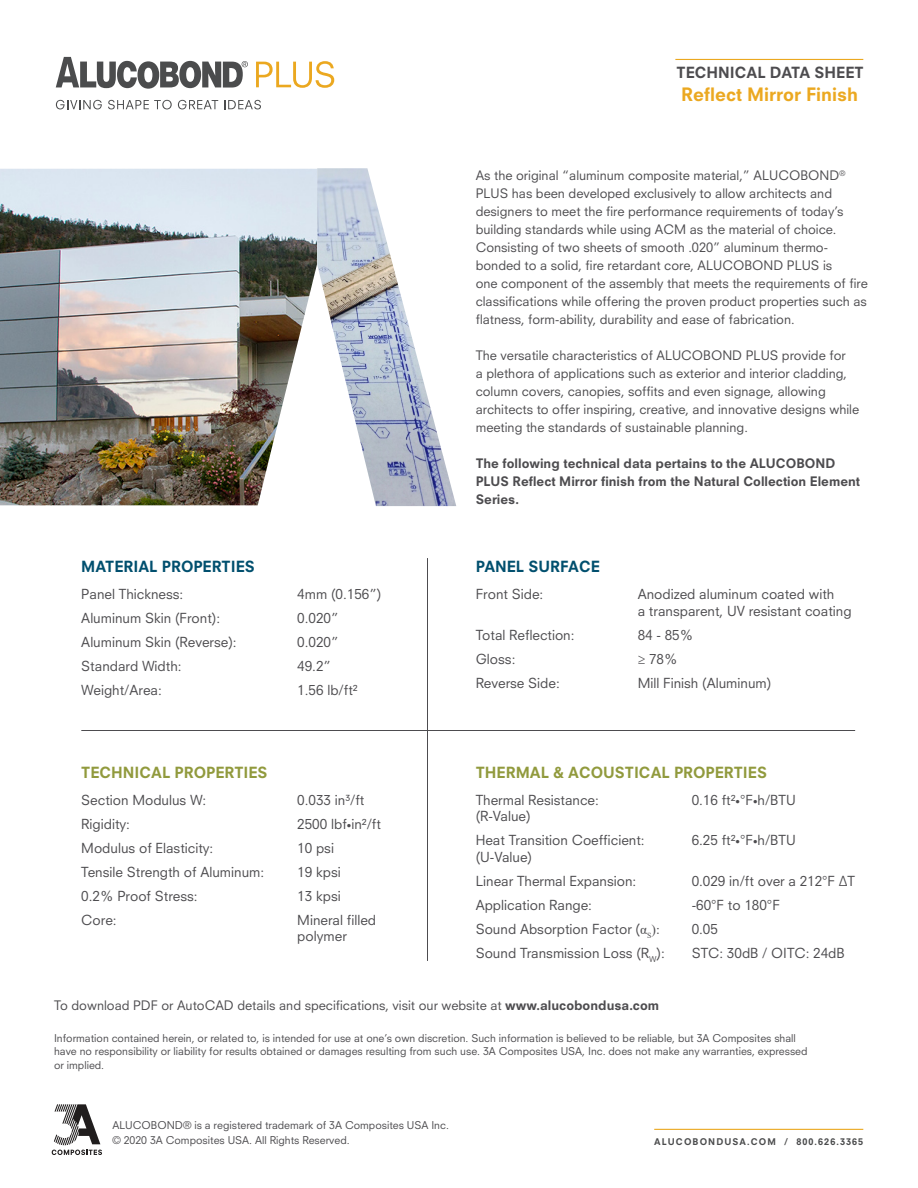
<style>
.page{position:relative;width:918px;height:1188px;background:#fff}
.page>*{position:absolute;margin:0;border:0;box-sizing:border-box;transform-origin:0 0}
.t1{font:800 18px "Neuzeit SLT Std";color:#eba820}
.t2{font:800 15px "Neuzeit SLT Std";color:#919a3d}
.t3{font:800 15px "Neuzeit SLT Std";color:#014f6e}
.t4{font:800 15px "Neuzeit SLT Std";color:#4d4c4f}
.t5{font:13.5px "Neuzeit SLT Std";color:#4d4c4f}
.t6{font:12.75px/18px "Neuzeit SLT Std";color:#4d4c4f}
.t7{font:800 12.75px/18px "Neuzeit SLT Std";color:#4d4c4f}
.t8{font:10.5px/13.5px "Neuzeit SLT Std";color:#4d4c4f}
.t9{font:800 9px "Neuzeit SLT Std";letter-spacing:.12em;color:#4b4c4d}
.s1{font-size:9px}
.s2{font-family:"Times New Roman"}
.s3{font-weight:800}
</style>
<div class="page">
<svg style="left:52px;top:1104px;width:50px;height:51px"></svg>
<svg style="left:56px;top:57px;width:192px;height:32px"></svg>
<svg style="left:256px;top:61px;width:78px;height:27px"></svg>
<svg style="left:56px;top:100px;width:46px;height:9px"></svg>
<svg style="left:108px;top:100px;width:64px;height:9px"></svg>
<svg style="left:178px;top:100px;width:40px;height:9px"></svg>
<svg style="left:224px;top:100px;width:37px;height:9px"></svg>
<hr style="left:675px;top:59px;width:188px;height:1px;background:#eba820">
<hr style="left:654px;top:1129px;width:209px;height:1px;background:#eba820">
<img style="left:0;top:168px;width:456px;height:338px">
<hr style="left:81px;top:730px;width:774px;height:1px;background:#4d4c4f">
<hr style="left:427px;top:558px;width:1px;height:403px;background:#4d4c4f">
<p class="t4" style="left:677px;top:63px;width:189px">TECHNICAL DATA SHEET</p>
<p class="t1" style="left:681px;top:83px;width:178px">Reflect Mirror Finish</p>
<p class="t6" style="left:476px;top:166px;width:394px">As the original “aluminum composite material,” ALUCOBOND<sup>® </sup>PLUS has been developed exclusively to allow architects and designers to meet the fire performance requirements of today’s building standards while using ACM as the material of choice.<br>Consisting of two sheets of smooth .020” aluminum thermo&shy;bonded to a solid, fire retardant core, ALUCOBOND PLUS is<br>one component of the assembly that meets the requirements of fire classifications while offering the proven product properties such as flatness, form-ability, durability and ease of fabrication.</p>
<p class="t6" style="left:476px;top:346px;width:373px;text-align:justify">The versatile characteristics of ALUCOBOND PLUS provide for a plethora of applications such as exterior and interior cladding, column covers, canopies, soffits and even signage, allowing</p>
<p class="t6" style="left:476px;top:400px;width:385px">architects to offer inspiring, creative, and innovative designs while meeting the standards of sustainable planning.</p>
<p class="t7" style="left:476px;top:454px;width:386px">The following technical data pertains to the ALUCOBOND<br>PLUS Reflect Mirror finish from the Natural Collection Element<br>Series.</p>
<p class="t3" style="left:81px;top:557px;width:175px">MATERIAL PROPERTIES</p>
<p class="t3" style="left:476px;top:557px;width:126px">PANEL SURFACE</p>
<p class="t5" style="left:81px;top:586px;width:104px">Panel Thickness:</p>
<p class="t5" style="left:297px;top:586px;width:86px">4mm (0.156”)</p>
<p class="t5" style="left:81px;top:610px;width:140px">Aluminum Skin (Front):</p>
<p class="t5" style="left:297px;top:610px;width:43px">0.020”</p>
<p class="t5" style="left:81px;top:634px;width:157px">Aluminum Skin (Reverse):</p>
<p class="t5" style="left:297px;top:634px;width:43px">0.020”</p>
<p class="t5" style="left:81px;top:658px;width:102px">Standard Width:</p>
<p class="t5" style="left:297px;top:658px;width:35px">49.2”</p>
<p class="t5" style="left:81px;top:682px;width:82px">Weight/Area:</p>
<p class="t5" style="left:297px;top:682px;width:62px">1.56 lb/ft²</p>
<p class="t5" style="left:476px;top:586px;width:69px">Front Side:</p>
<p class="t5" style="left:638px;top:586px;width:198px">Anodized aluminum coated with</p>
<p class="t5" style="left:638px;top:603px;width:215px">a transparent, UV resistant coating</p>
<p class="t5" style="left:476px;top:627px;width:100px">Total Reflection:</p>
<p class="t5" style="left:638px;top:627px;width:57px">84 - 85%</p>
<p class="t5" style="left:476px;top:651px;width:41px">Gloss:</p>
<p class="t5" style="left:638px;top:651px;width:41px">≥ 78%</p>
<p class="t5" style="left:476px;top:675px;width:86px">Reverse Side:</p>
<p class="t5" style="left:638px;top:675px;width:135px">Mill Finish (Aluminum)</p>
<p class="t2" style="left:81px;top:763px;width:188px">TECHNICAL PROPERTIES</p>
<p class="t2" style="left:476px;top:763px;width:293px">THERMAL &amp; ACOUSTICAL PROPERTIES</p>
<p class="t5" style="left:81px;top:792px;width:127px">Section Modulus W:</p>
<p class="t5" style="left:297px;top:792px;width:69px">0.033 in³/ft</p>
<p class="t5" style="left:81px;top:816px;width:50px">Rigidity:</p>
<p class="t5" style="left:297px;top:816px;width:85px">2500 lbf<span class="s1">•</span>in²/ft</p>
<p class="t5" style="left:81px;top:840px;width:134px">Modulus of Elasticity:</p>
<p class="t5" style="left:297px;top:840px;width:38px">10 psi</p>
<p class="t5" style="left:81px;top:864px;width:184px">Tensile Strength of Aluminum:</p>
<p class="t5" style="left:297px;top:864px;width:45px">19 kpsi</p>
<p class="t5" style="left:81px;top:888px;width:118px">0.2% Proof Stress:</p>
<p class="t5" style="left:297px;top:888px;width:45px">13 kpsi</p>
<p class="t5" style="left:81px;top:912px;width:37px">Core:</p>
<p class="t5" style="left:297px;top:912px;width:80px">Mineral filled</p>
<p class="t5" style="left:297px;top:928px;width:51px">polymer</p>
<p class="t5" style="left:476px;top:792px;width:125px">Thermal Resistance:</p>
<p class="t5" style="left:692px;top:792px;width:106px">0.16 ft²<span class="s1">•</span>°F<span class="s1">•</span>h/BTU</p>
<p class="t5" style="left:476px;top:808px;width:56px">(R-Value)</p>
<p class="t5" style="left:476px;top:832px;width:170px">Heat Transition Coefficient:</p>
<p class="t5" style="left:692px;top:832px;width:106px">6.25 ft²<span class="s1">•</span>°F<span class="s1">•</span>h/BTU</p>
<p class="t5" style="left:476px;top:849px;width:58px">(U-Value)</p>
<p class="t5" style="left:476px;top:873px;width:162px">Linear Thermal Expansion:</p>
<p class="t5" style="left:692px;top:873px;width:165px">0.029 in/ft over a 212°F ∆T</p>
<p class="t5" style="left:476px;top:897px;width:118px">Application Range:</p>
<p class="t5" style="left:692px;top:897px;width:90px">-60°F to 180°F</p>
<p class="t5" style="left:476px;top:921px;width:186px">Sound Absorption Factor (<span class="s2">α</span><sub>S</sub><span class="s2">):</span></p>
<p class="t5" style="left:692px;top:921px;width:28px">0.05</p>
<p class="t5" style="left:476px;top:945px;width:191px">Sound Transmission Loss (R<sub>W</sub>):</p>
<p class="t5" style="left:692px;top:945px;width:155px">STC: 30dB / OITC: 24dB</p>
<p class="t6" style="left:54px;top:997px;width:607px">To download PDF or AutoCAD details and specifications, visit our website at <span class="s3">www.alucobondusa.com</span></p>
<p class="t8" style="left:54px;top:1031px;width:755px">Information contained herein, or related to, is intended for use at one’s own discretion. Such information is believed to be reliable, but 3A Composites shall have no responsibility or liability for results obtained or damages resulting from such use. 3A Composites USA, Inc. does not make any warranties, expressed or implied.</p>
<p class="t8" style="left:112px;top:1118px;width:338px;line-height:15px">ALUCOBOND® is a registered trademark of 3A Composites USA Inc. © 2020 3A Composites USA. All Rights Reserved.</p>
<p class="t9" style="left:654px;top:1136px;width:211px">ALUCOBONDUSA.COM / 800.626.3365</p>
</div>
